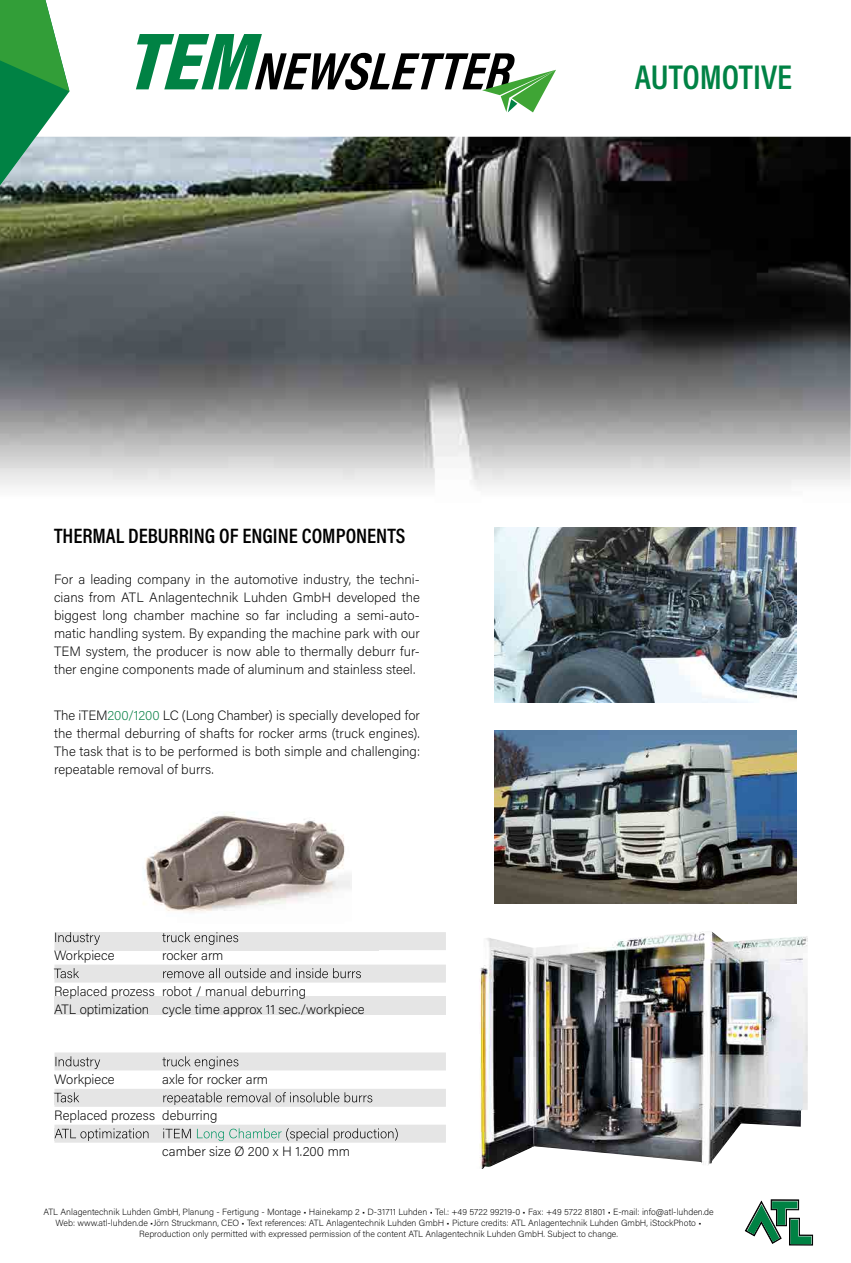
<style>
.page{position:relative;width:851px;height:1263px;background:#fff}
.page>*{position:absolute;margin:0;border:0;box-sizing:border-box;transform-origin:0 0}
.t1{font:600 34.65px "Acumin Pro Cond";color:#008244}
.t2{font:600 21px "Acumin Pro Cond";color:#000}
.t3{font:200 13.5px/18px "Acumin Pro";color:#000;text-align:justify}
.t4{font:200 9px/10.8px "Acumin Pro";color:#000;text-align:center}
.s1{color:#007d40}
</style>
<div class="page">
<img style="left:0;top:137px;width:850px;height:973px">
<img style="left:132px;top:801px;width:220px;height:122px">
<img style="left:54px;top:951px;width:324px;height:12px">
<div style="left:54px;top:997px;width:392px;height:18px;background:#e5e5e5"></div>
<div style="left:54px;top:932px;width:392px;height:18px;background:#e5e5e5"></div>
<img style="left:55px;top:932px;width:183px;height:13px">
<img style="left:54px;top:950px;width:324px;height:1px">
<img style="left:54px;top:964px;width:392px;height:18px">
<img style="left:54px;top:968px;width:307px;height:10px">
<img style="left:54px;top:1052px;width:392px;height:18px">
<img style="left:56px;top:1056px;width:182px;height:13px">
<div style="left:54px;top:1089px;width:392px;height:18px;background:#e5e5e5"></div>
<img style="left:54px;top:1092px;width:318px;height:13px">
<div style="left:54px;top:1125px;width:392px;height:18px;background:#e5e5e5"></div>
<img style="left:55px;top:1128px;width:137px;height:13px">
<img style="left:197px;top:1128px;width:85px;height:13px">
<img style="left:286px;top:1128px;width:111px;height:13px">
<img style="left:476px;top:931px;width:331px;height:238px">
<img style="left:494px;top:527px;width:302px;height:175px">
<img style="left:494px;top:731px;width:302px;height:172px">
<svg style="left:136px;top:34px;width:420px;height:78px"></svg>
<svg style="left:745px;top:1200px;width:67px;height:45px"></svg>
<svg style="left:0;top:0;width:69px;height:310px;background:#588c65"></svg>
<h2 class="t2" style="left:54px;top:522px;width:353px">THERMAL DEBURRING OF ENGINE COMPONENTS</h2>
<p class="t3" style="left:54px;top:570px;width:367px">For a leading company in the automotive industry, the techni&shy;cians from ATL Anlagentechnik Luhden GmbH developed the biggest long chamber machine so far including a semi-auto&shy;matic handling system. By expanding the machine park with our TEM system, the producer is now able to thermally deburr fur&shy;ther engine components made of aluminum and stainless steel.</p>
<p class="t3" style="left:54px;top:706px;width:367px">The iTEM<span class="s1">200/1200</span> LC (Long Chamber) is specially developed for the thermal deburring of shafts for rocker arms (truck engines).<br>The task that is to be performed is both simple and challenging: repeatable removal of burrs.</p>
<p class="t3" style="left:54px;top:946px;width:62px">Workpiece</p>
<p class="t3" style="left:162px;top:946px;width:63px">rocker arm</p>
<p class="t3" style="left:54px;top:982px;width:312px">Replaced prozess robot / manual deburring<br>ATL optimization cycle time approx 11 sec./workpiece</p>
<p class="t3" style="left:54px;top:1070px;width:62px">Workpiece</p>
<p class="t3" style="left:162px;top:1070px;width:107px">axle for rocker arm</p>
<p class="t3" style="left:54px;top:1106px;width:165px">Replaced prozess deburring</p>
<p class="t3" style="left:162px;top:1142px;width:189px">camber size Ø 200 x H 1.200 mm</p>
<h1 class="t1" style="left:634px;top:55px;width:159px">AUTOMOTIVE</h1>
<p class="t4" style="left:43px;top:1206px;width:671px">ATL Anlagentechnik Luhden GmbH, Planung - Fertigung - Montage • Hainekamp 2 • D-31711 Luhden • Tel.: +49 5722 99219-0 • Fax: +49 5722 81801 • E-mail: info@atl-luhden.de<br>Web: www.atl-luhden.de •Jörn Struckmann, CEO • Text references: ATL Anlagentechnik Luhden GmbH • Picture credits: ATL Anlagentechnik Luhden GmbH, iStockPhoto •<br>Reproduction only permitted with expressed permission of the content ATL Anlagentechnik Luhden GmbH. Subject to change.</p>
</div>
